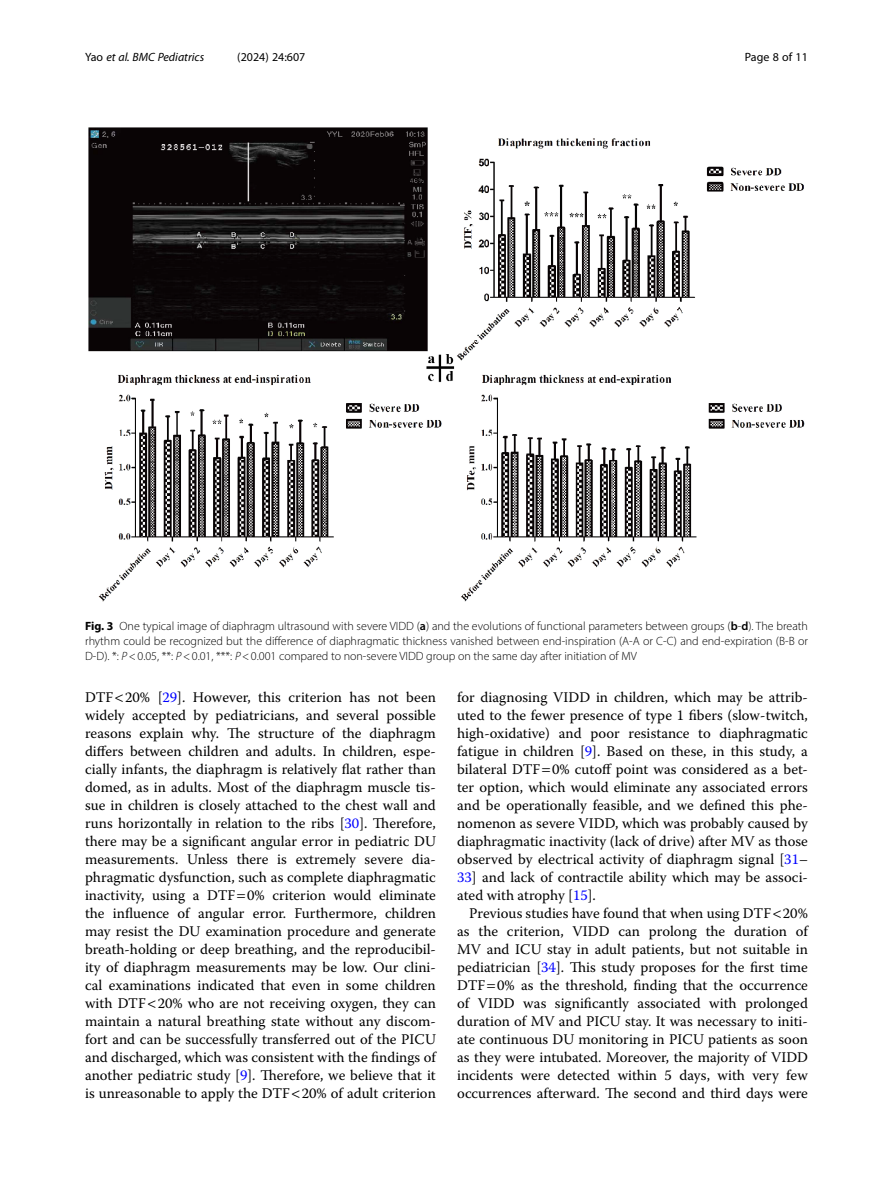
<style>
.page{position:relative;width:893px;height:1191px;background:#fff}
.page>*{position:absolute;margin:0;border:0;box-sizing:border-box;transform-origin:0 0}
.Body_Text_Indent{font:14.7px/18px "Warnock Pro";color:#000;text-align:justify}
.Figure_Caption{font:300 12px/15px "Myriad Pro";color:#000;text-align:justify}
.t1{font:italic 12px "Myriad Pro";color:#000}
.t2{font:12px "Myriad Pro";color:#000}
.s1{font-style:normal}
.s2{font-weight:700}
.s3{font-weight:600}
.s4{font-style:italic}
.s5{color:#00f}
</style>
<div class="page">
<img style="left:88px;top:127px;width:717px;height:475px">
<p class="t1" style="left:85px;top:50px;width:121px"><span class="s1">Yao</span> et al. BMC Pediatrics</p>
<p class="t2" style="left:237px;top:50px;width:70px">(2024) 24:607</p>
<p class="t2" style="left:745px;top:50px;width:65px">Page 8 of 11</p>
<p class="Figure_Caption" style="left:85px;top:618px;width:724px"><span class="s2">Fig. 3</span> One typical image of diaphragm ultrasound with severe VIDD (<span class="s3">a</span>) and the evolutions of functional parameters between groups (<span class="s3">b</span>-<span class="s3">d</span>). The breath rhythm could be recognized but the difference of diaphragmatic thickness vanished between end-inspiration (A-A or C-C) and end-expiration (B-B or D-D). *: <span class="s4">P</span>&lt;0.05, **: <span class="s4">P</span>&lt;0.01, ***: <span class="s4">P</span>&lt;0.001 compared to non-severe VIDD group on the same day after initiation of MV</p>
<p class="Body_Text_Indent" style="left:85px;top:688px;width:352px">DTF 20% [<span class="s5">29</span>]. However, this criterion has not been widely accepted by pediatricians, and several possible reasons explain why. The structure of the diaphragm differs between children and adults. In children, espe&shy;cially infants, the diaphragm is relatively flat rather than domed, as in adults. Most of the diaphragm muscle tis&shy;sue in children is closely attached to the chest wall and runs horizontally in relation to the ribs [<span class="s5">30</span>]. Therefore, there may be a significant angular error in pediatric DU measurements. Unless there is extremely severe dia&shy;phragmatic dysfunction, such as complete diaphragmatic inactivity, using a DTF 0% criterion would eliminate the influence of angular error. Furthermore, children may resist the DU examination procedure and generate breath-holding or deep breathing, and the reproducibil&shy;ity of diaphragm measurements may be low. Our clini&shy;cal examinations indicated that even in some children with DTF 20% who are not receiving oxygen, they can maintain a natural breathing state without any discom&shy;fort and can be successfully transferred out of the PICU and discharged, which was consistent with the findings of another pediatric study [<span class="s5">9</span>]. Therefore, we believe that it is unreasonable to apply the DTF 20% of adult criterion</p>
<p class="Body_Text_Indent" style="left:457px;top:688px;width:352px">for diagnosing VIDD in children, which may be attrib&shy;uted to the fewer presence of type 1 fibers (slow-twitch, high-oxidative) and poor resistance to diaphragmatic fatigue in children [<span class="s5">9</span>]. Based on these, in this study, a bilateral DTF 0% cutoff point was considered as a bet&shy;ter option, which would eliminate any associated errors and be operationally feasible, and we defined this phe&shy;nomenon as severe VIDD, which was probably caused by diaphragmatic inactivity (lack of drive) after MV as those observed by electrical activity of diaphragm signal [<span class="s5">31</span>– <span class="s5">33</span>] and lack of contractile ability which may be associ&shy;ated with atrophy [<span class="s5">15</span>].</p>
<p class="Body_Text_Indent" style="left:457px;top:904px;width:352px;text-indent:12px">Previous studies have found that when using DTF 20% as the criterion, VIDD can prolong the duration of MV and ICU stay in adult patients, but not suitable in pediatrician [<span class="s5">34</span>]. This study proposes for the first time DTF 0% as the threshold, finding that the occurrence of VIDD was significantly associated with prolonged duration of MV and PICU stay. It was necessary to initi&shy;ate continuous DU monitoring in PICU patients as soon as they were intubated. Moreover, the majority of VIDD incidents were detected within 5 days, with very few occurrences afterward. The second and third days were</p>
</div>
